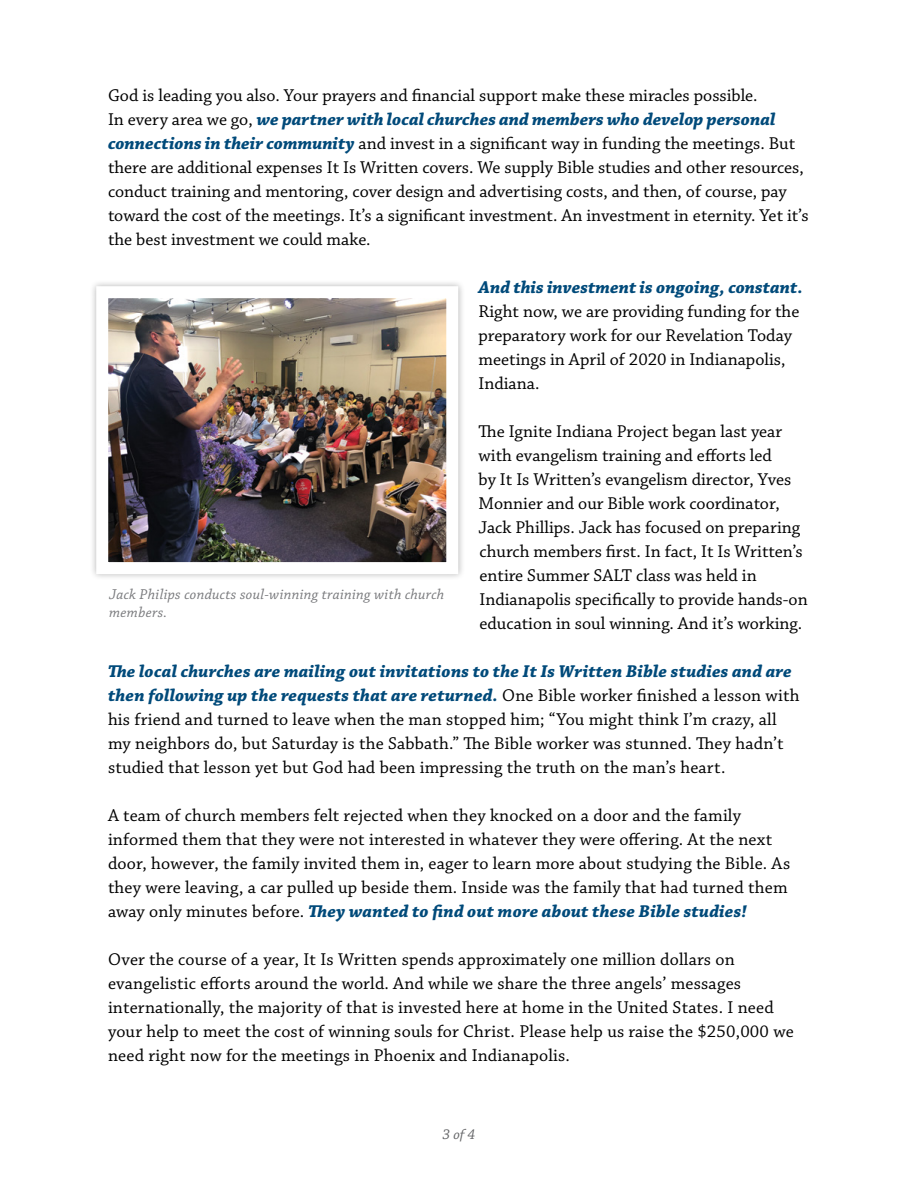
<style>
.page{position:relative;width:918px;height:1188px;background:#fff}
.page>*{position:absolute;margin:0;border:0;box-sizing:border-box;transform-origin:0 0}
.t1{font:18px/24px "Chaparral Pro";letter-spacing:.005em;color:#000}
.t2{font:italic 700 18px "Chaparral Pro";color:#004a7a}
.t3{font:italic 15px/18px "Chaparral Pro";letter-spacing:.02em;color:#77787b}
.t4{font:italic 15px "Chaparral Pro";color:#636466}
.s1{font-weight:700;font-style:italic;color:#004a7a}
</style>
<div class="page">
<img style="left:92px;top:282px;width:370px;height:296px">
<p class="t1" style="left:108px;top:84px;width:702px">God is leading you also. Your prayers and financial support make these miracles possible.<br>In every area we go, <span class="s1">we partner with local churches and members who develop personal connections in their community</span> and invest in a significant way in funding the meetings. But there are additional expenses It Is Written covers. We supply Bible studies and other resources, conduct training and mentoring, cover design and advertising costs, and then, of course, pay toward the cost of the meetings. It’s a significant investment. An investment in eternity. Yet it’s the best investment we could make.</p>
<p class="t2" style="left:479px;top:277px;width:326px">And this investment is ongoing, constant.</p>
<p class="t1" style="left:479px;top:300px;width:322px">Right now, we are providing funding for the preparatory work for our Revelation Today meetings in April of 2020 in Indianapolis, Indiana.</p>
<p class="t1" style="left:479px;top:420px;width:331px">The Ignite Indiana Project began last year with evangelism training and efforts led<br>by It Is Written’s evangelism director, Yves Monnier and our Bible work coordinator, Jack Phillips. Jack has focused on preparing church members first. In fact, It Is Written’s entire Summer SALT class was held in Indianapolis specifically to provide hands-on education in soul winning. And it’s working.</p>
<p class="t1" style="left:108px;top:660px;width:693px"><span class="s1">The local churches are mailing out invitations to the It Is Written Bible studies and are then following up the requests that are returned.</span> One Bible worker finished a lesson with his friend and turned to leave when the man stopped him; “You might think I’m crazy, all my neighbors do, but Saturday is the Sabbath.” The Bible worker was stunned. They hadn’t studied that lesson yet but God had been impressing the truth on the man’s heart.</p>
<p class="t1" style="left:108px;top:804px;width:684px">A team of church members felt rejected when they knocked on a door and the family informed them that they were not interested in whatever they were offering. At the next door, however, the family invited them in, eager to learn more about studying the Bible. As they were leaving, a car pulled up beside them. Inside was the family that had turned them away only minutes before. <span class="s1">They wanted to find out more about these Bible studies!</span></p>
<p class="t1" style="left:108px;top:948px;width:687px">Over the course of a year, It Is Written spends approximately one million dollars on evangelistic efforts around the world. And while we share the three angels’ messages internationally, the majority of that is invested here at home in the United States. I need your help to meet the cost of winning souls for Christ. Please help us raise the $250,000 we need right now for the meetings in Phoenix and Indianapolis.</p>
<p class="t3" style="left:109px;top:586px;width:337px">Jack Philips conducts soul-winning training with church members.</p>
<p class="t4" style="left:443px;top:1126px;width:34px">3 of 4</p>
</div>
